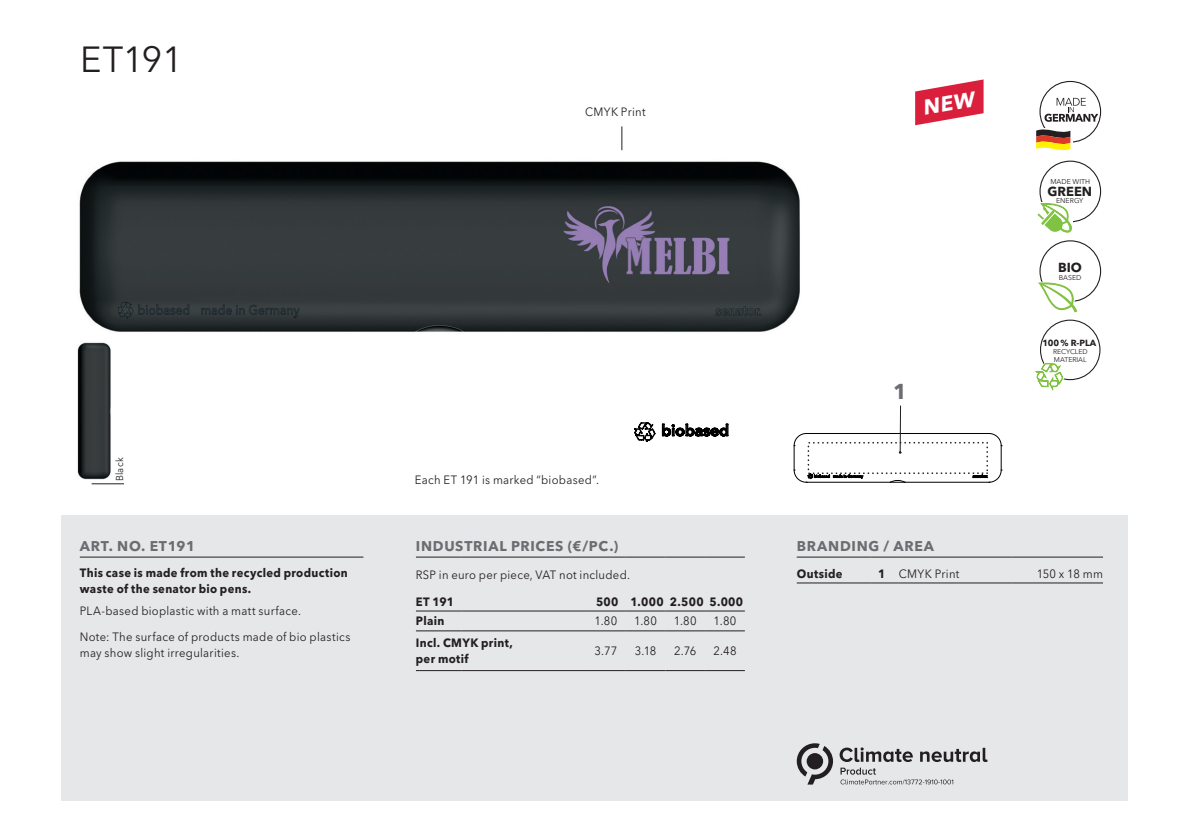
<style>
.page{position:relative;width:1191px;height:840px;background:#fff}
.page>*{position:absolute;margin:0;border:0;box-sizing:border-box;transform-origin:0 0}
.t1{font:36px "Avenir Next W1 G";letter-spacing:-.015em;color:#231f20}
.t2{font:700 21.4px "Avenir Next W1 G";color:#6c6d70}
.t3{font:700 14px "Avenir Next W1 G";letter-spacing:.05em;color:#6c6d70}
.t4{font:700 13px "Avenir Next W1 G";color:#231f20}
.t5{font:12px/26px "Avenir Next W1 G";letter-spacing:.025em;color:#231f20;scale:.94 1}
.t6{font:700 12px/16px "Avenir Next W1 G";letter-spacing:.03em;color:#231f20;scale:.94 1}
.t7{font:10px "Avenir Next W1 G";letter-spacing:.025em;color:#231f20;scale:.94 1}
.t8{font:700 8.8px "Avenir Next W1 G";color:#231f20}
.t9{font:7px "Avenir Next W1 G";color:#231f20}
.t10{font:6.8px/8.2px "Avenir Next W1 G";color:#231f20}
.s1{font-weight:700}
</style>
<div class="page">
<div style="left:61px;top:515px;width:1066px;height:285px;background:#e6e7e9"></div>
<hr style="left:92px;top:483px;width:32px;height:1px;background:#231f20">
<img style="left:79px;top:161px;width:721px;height:171px">
<svg style="left:1036px;top:81px;width:65px;height:70px"></svg>
<img style="left:77px;top:342px;width:34px;height:138px">
<svg style="left:793px;top:405px;width:209px;height:77px"></svg>
<svg style="left:1035px;top:240px;width:66px;height:149px"></svg>
<svg style="left:1037px;top:160px;width:64px;height:73px"></svg>
<hr style="left:80px;top:556px;width:283px;height:1px;background:#231f20">
<svg style="left:839px;top:747px;width:73px;height:14px"></svg>
<svg style="left:920px;top:747px;width:67px;height:14px"></svg>
<svg style="left:796px;top:743px;width:37px;height:41px"></svg>
<svg style="left:840px;top:767px;width:113px;height:17px"></svg>
<hr style="left:796px;top:556px;width:74px;height:1px;background:#231f20">
<svg style="left:870px;top:556px;width:29px;height:1px"></svg>
<hr style="left:899px;top:556px;width:113px;height:1px;background:#231f20">
<hr style="left:1012px;top:556px;width:91px;height:1px;background:#231f20">
<hr style="left:796px;top:582px;width:74px;height:1px;background:#231f20">
<svg style="left:870px;top:582px;width:29px;height:1px"></svg>
<hr style="left:899px;top:582px;width:113px;height:1px;background:#231f20">
<hr style="left:1012px;top:582px;width:91px;height:1px;background:#231f20">
<svg style="left:621px;top:126px;width:1px;height:24px"></svg>
<svg style="left:634px;top:422px;width:94px;height:19px"></svg>
<hr style="left:416px;top:556px;width:45px;height:1px;background:#231f20">
<hr style="left:461px;top:556px;width:125px;height:1px;background:#231f20">
<hr style="left:586px;top:556px;width:40px;height:1px;background:#231f20">
<hr style="left:626px;top:556px;width:39px;height:1px;background:#231f20">
<hr style="left:665px;top:556px;width:40px;height:1px;background:#231f20">
<hr style="left:705px;top:556px;width:40px;height:1px;background:#231f20">
<hr style="left:416px;top:670px;width:45px;height:1px;background:#231f20">
<hr style="left:461px;top:670px;width:125px;height:1px;background:#231f20">
<hr style="left:586px;top:670px;width:40px;height:1px;background:#231f20">
<hr style="left:626px;top:670px;width:39px;height:1px;background:#231f20">
<hr style="left:665px;top:670px;width:40px;height:1px;background:#231f20">
<hr style="left:705px;top:670px;width:40px;height:1px;background:#231f20">
<hr style="left:416px;top:610px;width:45px;height:1px;background:#231f20">
<hr style="left:461px;top:610px;width:125px;height:1px;background:#231f20">
<hr style="left:416px;top:630px;width:45px;height:1px;background:#231f20">
<hr style="left:461px;top:630px;width:125px;height:1px;background:#231f20">
<hr style="left:586px;top:610px;width:40px;height:1px;background:#231f20">
<hr style="left:586px;top:630px;width:40px;height:1px;background:#231f20">
<hr style="left:626px;top:610px;width:39px;height:1px;background:#231f20">
<hr style="left:626px;top:630px;width:39px;height:1px;background:#231f20">
<hr style="left:665px;top:610px;width:40px;height:1px;background:#231f20">
<hr style="left:665px;top:630px;width:40px;height:1px;background:#231f20">
<hr style="left:705px;top:610px;width:40px;height:1px;background:#231f20">
<hr style="left:705px;top:630px;width:40px;height:1px;background:#231f20">
<svg style="left:915px;top:79px;width:68px;height:46px"></svg>
<h1 class="t1" style="left:80px;top:38px;width:104px">ET191</h1>
<p class="t7" style="left:114px;top:481px;width:27px;rotate:-90deg">Black</p>
<p class="t5" style="left:585px;top:99px;width:66px">CMYK Print</p>
<p class="t5" style="left:415px;top:467px;width:197px">Each ET 191 is marked “biobased”.</p>
<h2 class="t2" style="left:893px;top:378px;width:15px">1</h2>
<p class="t9" style="left:1050px;top:177px;width:41px">MADE WITH</p>
<p class="t4" style="left:1047px;top:183px;width:46px">GREEN</p>
<p class="t9" style="left:1056px;top:197px;width:29px">ENERGY</p>
<p class="t4" style="left:1058px;top:260px;width:25px">BIO</p>
<p class="t9" style="left:1058px;top:273px;width:24px">BASED</p>
<p class="t8" style="left:1042px;top:337px;width:55px">100 % R-PLA</p>
<p class="t10" style="left:1053px;top:347px;width:36px">RECYCLED<br>MATERIAL</p>
<p class="t3" style="left:80px;top:537px;width:117px">ART. NO. ET191</p>
<p class="t3" style="left:796px;top:537px;width:139px">BRANDING / AREA</p>
<p class="t6" style="left:796px;top:565px;width:50px">Outside</p>
<p class="t5" style="left:878px;top:560px;width:88px"><span class="s1">1</span> CMYK Print</p>
<p class="t5" style="left:1036px;top:560px;width:72px">150 x 18 mm</p>
<p class="t3" style="left:416px;top:537px;width:204px">INDUSTRIAL PRICES (€/PC.)</p>
<p class="t5" style="left:416px;top:561px;width:229px">RSP in euro per piece, VAT not included.</p>
<p class="t6" style="left:416px;top:593px;width:42px">ET 191</p>
<p class="t6" style="left:596px;top:593px;width:158px">500 1.000 2.500 5.000</p>
<p class="t6" style="left:416px;top:613px;width:32px">Plain</p>
<p class="t5" style="left:594px;top:608px;width:26px">1.80</p>
<p class="t5" style="left:634px;top:608px;width:26px">1.80</p>
<p class="t5" style="left:674px;top:608px;width:26px">1.80</p>
<p class="t5" style="left:713px;top:608px;width:26px">1.80</p>
<p class="t6" style="left:416px;top:634px;width:105px">Incl. CMYK print, per motif</p>
<p class="t5" style="left:594px;top:637px;width:26px">3.77</p>
<p class="t5" style="left:634px;top:637px;width:25px">3.18</p>
<p class="t5" style="left:674px;top:637px;width:25px">2.76</p>
<p class="t5" style="left:713px;top:637px;width:26px">2.48</p>
<p class="t6" style="left:80px;top:564px;width:286px">This case is made from the recycled production waste of the senator bio pens.</p>
<p class="t5" style="left:80px;top:597px;width:289px">PLA-based bioplastic with a matt surface.<br>Note: The surface of products made of bio plastics</p>
<p class="t5" style="left:80px;top:639px;width:171px">may show slight irregularities.</p>
</div>
